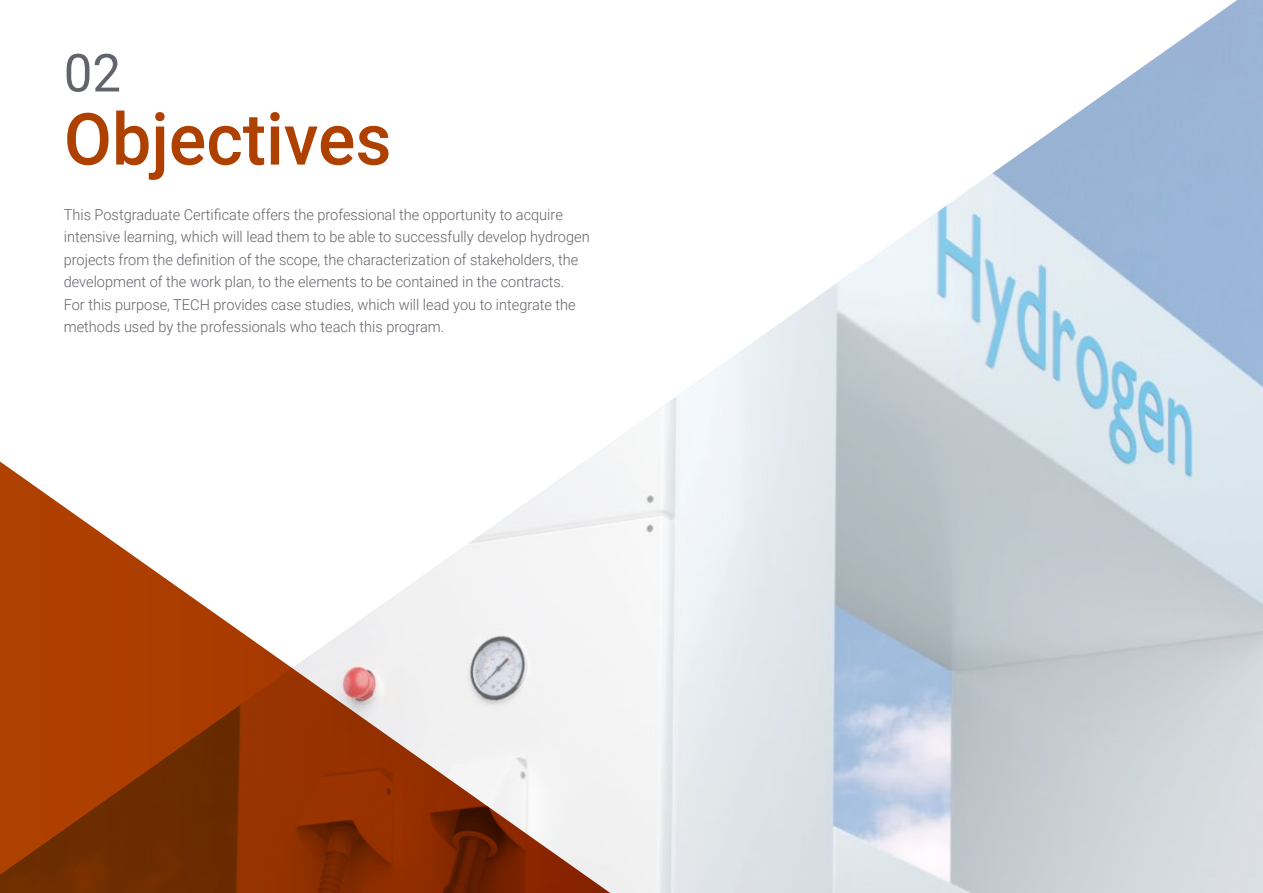
<style>
.page{position:relative;width:1263px;height:893px;background:#fff}
.page>*{position:absolute;margin:0;border:0;box-sizing:border-box;transform-origin:0 0}
.t1{font:500 72px "Roboto";color:#ae4000}
.t2{font:52.5px "Roboto";color:#61646a}
.t3{font:300 15px/22.5px "Roboto";color:#61646a}
</style>
<div class="page">
<img style="left:607px;top:0;width:656px;height:893px">
<svg style="left:0;top:446px;width:640px;height:447px"></svg>
<h2 class="t2" style="left:64px;top:36px;width:59px">02</h2>
<h1 class="t1" style="left:64px;top:89px;width:329px">Objectives</h1>
<p class="t3" style="left:64px;top:202px;width:527px">This Postgraduate Certificate offers the professional the opportunity to acquire intensive learning, which will lead them to be able to successfully develop hydrogen projects from the definition of the scope, the characterization of stakeholders, the development of the work plan, to the elements to be contained in the contracts.<br>For this purpose, TECH provides case studies, which will lead you to integrate the methods used by the professionals who teach this program.</p>
</div>
